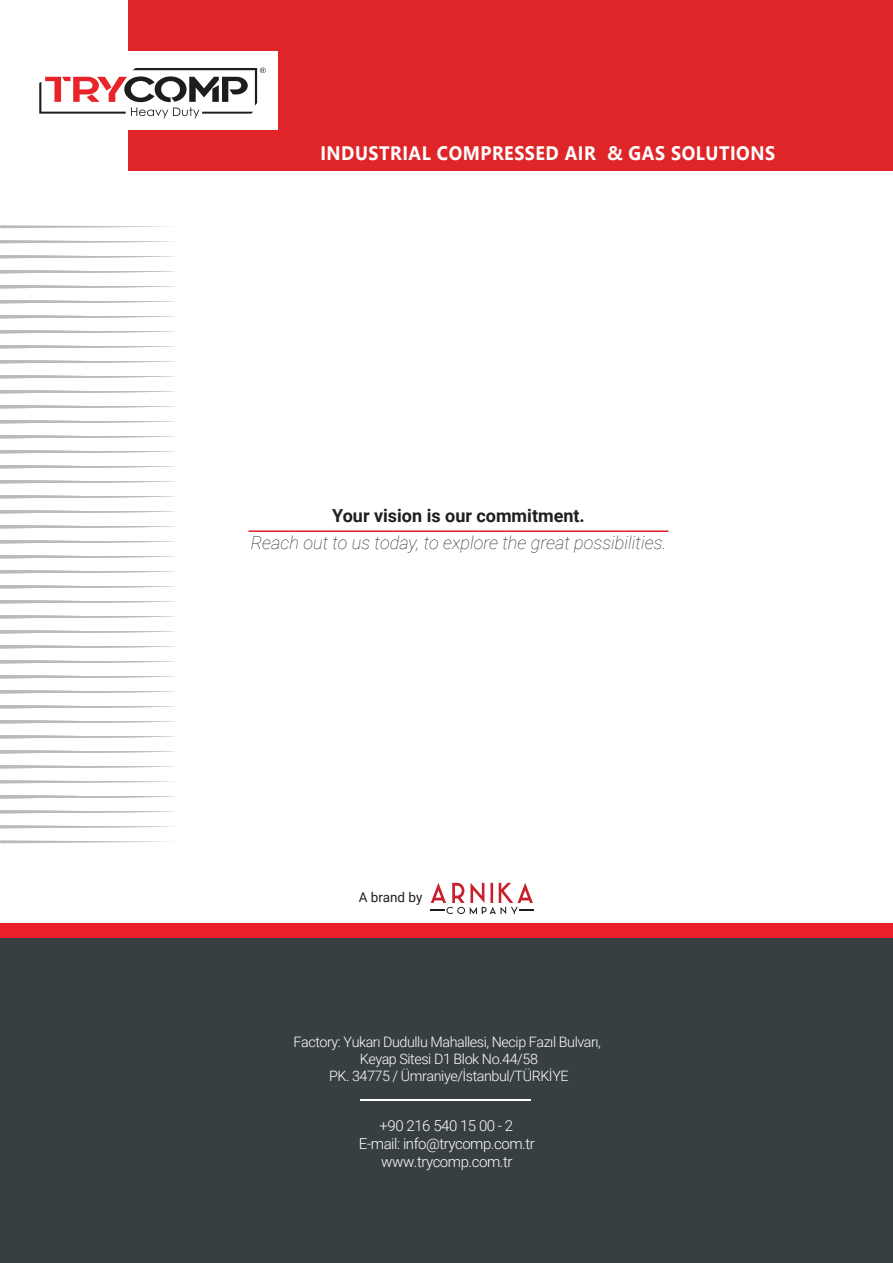
<style>
.page{position:relative;width:893px;height:1263px;background:#fff}
.page>*{position:absolute;margin:0;border:0;box-sizing:border-box;transform-origin:0 0}
.t1{font:700 19.5px "Segoe UI";letter-spacing:.03em;color:#fff;scale:.92 1}
.t2{font:italic 100 18px "Roboto";color:#211e1e}
.t3{font:700 18px "Roboto";color:#211e1e}
.t4{font:300 15px/18px "Roboto";letter-spacing:-.03em;color:#fff;text-align:center}
.t5{font:300 14.25px/17.2px "Roboto";letter-spacing:-.03em;color:#fff;text-align:center}
.t6{font:13.5px "Roboto";color:#211e1e}
</style>
<div class="page">
<div style="left:0;top:937px;width:893px;height:326px;background:#383f43"></div>
<svg style="left:0;top:225px;width:169px;height:3px"></svg>
<svg style="left:0;top:240px;width:173px;height:3px"></svg>
<svg style="left:0;top:255px;width:174px;height:3px"></svg>
<svg style="left:0;top:270px;width:175px;height:3px"></svg>
<svg style="left:0;top:285px;width:175px;height:3px"></svg>
<svg style="left:0;top:300px;width:175px;height:3px"></svg>
<svg style="left:0;top:315px;width:175px;height:3px"></svg>
<svg style="left:0;top:330px;width:175px;height:3px"></svg>
<svg style="left:0;top:345px;width:175px;height:3px"></svg>
<svg style="left:0;top:360px;width:175px;height:3px"></svg>
<svg style="left:0;top:375px;width:175px;height:3px"></svg>
<svg style="left:0;top:390px;width:175px;height:3px"></svg>
<svg style="left:0;top:405px;width:175px;height:3px"></svg>
<svg style="left:0;top:420px;width:175px;height:3px"></svg>
<svg style="left:0;top:435px;width:175px;height:3px"></svg>
<svg style="left:0;top:450px;width:175px;height:3px"></svg>
<svg style="left:0;top:465px;width:175px;height:3px"></svg>
<svg style="left:0;top:480px;width:175px;height:3px"></svg>
<svg style="left:0;top:495px;width:175px;height:3px"></svg>
<svg style="left:0;top:510px;width:175px;height:3px"></svg>
<svg style="left:0;top:525px;width:175px;height:3px"></svg>
<svg style="left:0;top:540px;width:175px;height:3px"></svg>
<svg style="left:0;top:555px;width:175px;height:3px"></svg>
<svg style="left:0;top:570px;width:175px;height:3px"></svg>
<svg style="left:0;top:585px;width:175px;height:3px"></svg>
<svg style="left:0;top:600px;width:175px;height:3px"></svg>
<svg style="left:0;top:615px;width:175px;height:3px"></svg>
<svg style="left:0;top:630px;width:175px;height:3px"></svg>
<svg style="left:0;top:645px;width:175px;height:3px"></svg>
<svg style="left:0;top:660px;width:175px;height:3px"></svg>
<svg style="left:0;top:675px;width:175px;height:3px"></svg>
<svg style="left:0;top:690px;width:175px;height:3px"></svg>
<svg style="left:0;top:705px;width:175px;height:3px"></svg>
<svg style="left:0;top:720px;width:175px;height:3px"></svg>
<svg style="left:0;top:735px;width:175px;height:3px"></svg>
<svg style="left:0;top:750px;width:175px;height:3px"></svg>
<svg style="left:0;top:765px;width:174px;height:3px"></svg>
<svg style="left:0;top:780px;width:173px;height:3px"></svg>
<svg style="left:0;top:795px;width:176px;height:3px"></svg>
<svg style="left:0;top:810px;width:174px;height:3px"></svg>
<svg style="left:0;top:825px;width:173px;height:3px"></svg>
<svg style="left:0;top:840px;width:169px;height:3px"></svg>
<hr style="left:361px;top:1100px;width:170px;height:1px;background:#fff">
<div style="left:0;top:923px;width:893px;height:14px;background:#eb1f27"></div>
<svg style="left:430px;top:883px;width:103px;height:31px"></svg>
<div style="left:129px;top:0;width:764px;height:170px;background:#e02528"></div>
<div style="left:20px;top:52px;width:258px;height:78px;background:#fff"></div>
<svg style="left:39px;top:68px;width:227px;height:50px"></svg>
<hr style="left:248px;top:530px;width:420px;height:2px;background:#e31e27">
<h1 class="t1" style="left:320px;top:135px;width:496px">INDUSTRIAL COMPRESSED AIR &amp; GAS SOLUTIONS</h1>
<p class="t3" style="left:332px;top:503px;width:254px">Your vision is our commitment.</p>
<p class="t2" style="left:251px;top:530px;width:417px">Reach out to us today, to explore the great possibilities.</p>
<p class="t6" style="left:359px;top:888px;width:65px">A brand by</p>
<p class="t5" style="left:294px;top:1032px;width:309px">Factory: Yukarı Dudullu Mahallesi, Necip Fazıl Bulvarı,<br>Keyap Sitesi D1 Blok No.44/58<br>PK. 34775 / Ümraniye/İstanbul/TÜRKİYE</p>
<p class="t4" style="left:359px;top:1115px;width:177px">+90 216 540 15 00 - 2<br>E-mail: info@trycomp.com.tr www.trycomp.com.tr</p>
</div>
